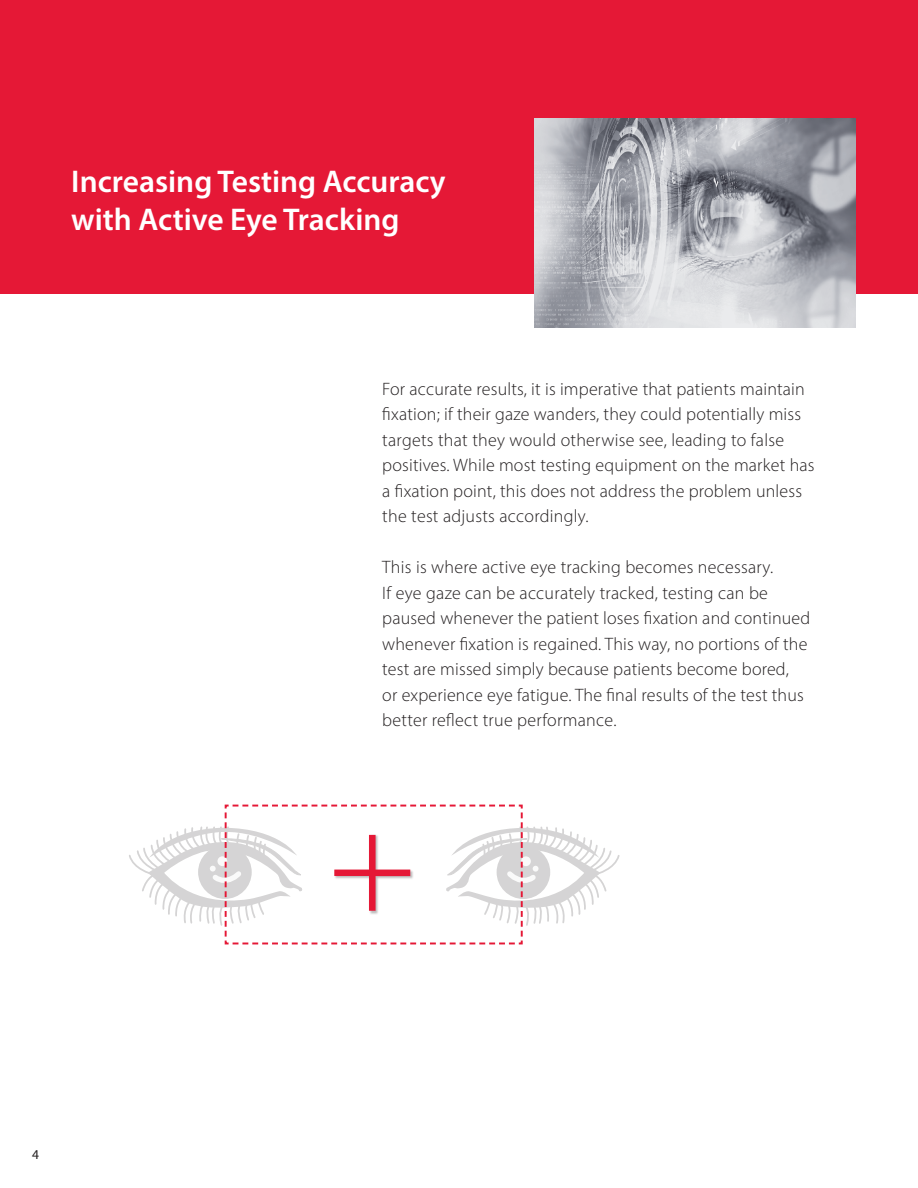
<style>
.page{position:relative;width:918px;height:1188px;background:#fff}
.page>*{position:absolute;margin:0;border:0;box-sizing:border-box;transform-origin:0 0}
.t1{font:600 31.5px/37.5px "Myriad Pro";color:#fff}
.t2{font:300 18px/25.5px "Myriad Pro";letter-spacing:.01em;color:#231f20}
.t3{font:13.5px "Myriad Pro";color:#231f20}
</style>
<div class="page">
<div style="left:0;top:0;width:918px;height:294px;background:#e51836"></div>
<svg style="left:129px;top:804px;width:491px;height:141px"></svg>
<img style="left:535px;top:119px;width:320px;height:208px">
<h1 class="t1" style="left:71px;top:162px;width:376px">Increasing Testing Accuracy with Active Eye Tracking</h1>
<p class="t2" style="left:382px;top:376px;width:434px">For accurate results, it is imperative that patients maintain fixation; if their gaze wanders, they could potentially miss targets that they would otherwise see, leading to false positives. While most testing equipment on the market has a fixation point, this does not address the problem unless the test adjusts accordingly.</p>
<p class="t2" style="left:382px;top:554px;width:430px">This is where active eye tracking becomes necessary.<br>If eye gaze can be accurately tracked, testing can be paused whenever the patient loses fixation and continued whenever fixation is regained. This way, no portions of the test are missed simply because patients become bored,<br>or experience eye fatigue. The final results of the test thus better reflect true performance.</p>
<p class="t3" style="left:32px;top:1146px;width:8px">4</p>
</div>
